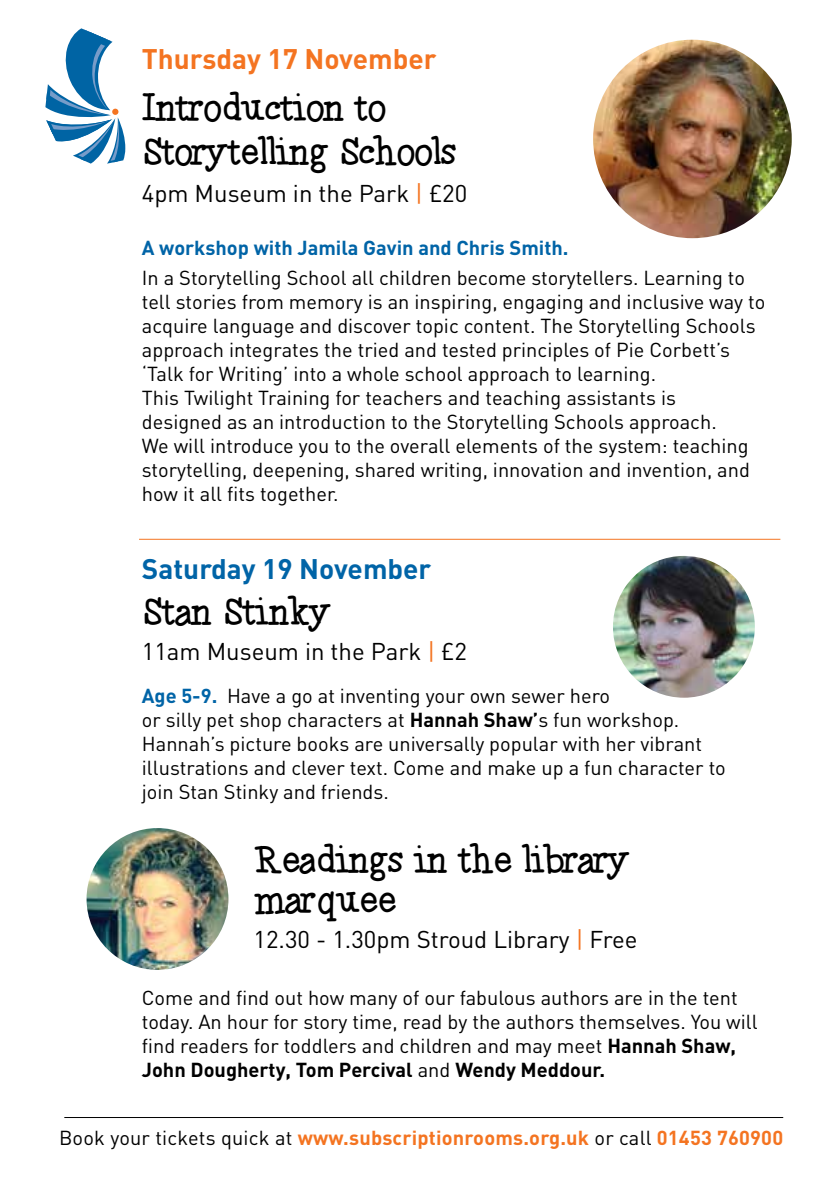
<style>
.page{position:relative;width:840px;height:1191px;background:#fff}
.page>*{position:absolute;margin:0;border:0;box-sizing:border-box;transform-origin:0 0}
.t1{font:38px/44px "Just Playin";color:#000}
.t2{font:700 28px "DIN";color:#f47421}
.t3{font:700 28px "DIN";color:#0064a7}
.t4{font:24px "DIN";color:#000}
.t5{font:20px/24px "DIN";color:#000}
.t6{font:700 20px "DIN";letter-spacing:.01em;color:#f47421}
.t7{font:700 20px "DIN";color:#0064a7}
.s1{color:#f47421}
.s2{font-weight:700;color:#0064a7}
.s3{font-weight:700}
.s4{font-weight:400;color:#000}
</style>
<div class="page">
<hr style="left:64px;top:1117px;width:718px;height:1px;background:#000">
<svg style="left:45px;top:28px;width:80px;height:136px"></svg>
<img style="left:592px;top:40px;width:199px;height:198px;border-radius:99px">
<img style="left:86px;top:828px;width:142px;height:142px;border-radius:71px">
<img style="left:612px;top:556px;width:142px;height:141px;border-radius:71px">
<hr style="left:139px;top:539px;width:641px;height:1px;background:#f47421">
<h2 class="t2" style="left:142px;top:40px;width:296px">Thursday 17 November</h2>
<h1 class="t1" style="left:142px;top:88px;width:314px">Introduction to<br>Storytelling Schools</h1>
<p class="t4" style="left:142px;top:179px;width:327px">4pm Museum in the Park <span class="s1">|</span> £20</p>
<p class="t7" style="left:142px;top:234px;width:428px">A workshop with Jamila Gavin and Chris Smith.</p>
<p class="t5" style="left:142px;top:265px;width:624px">In a Storytelling School all children become storytellers. Learning to tell stories from memory is an inspiring, engaging and inclusive way to acquire language and discover topic content. The Storytelling Schools approach integrates the tried and tested principles of Pie Corbett’s ‘Talk for Writing’ into a whole school approach to learning.<br>This Twilight Training for teachers and teaching assistants is<br>designed as an introduction to the Storytelling Schools approach.<br>We will introduce you to the overall elements of the system: teaching storytelling, deepening, shared writing, innovation and invention, and how it all fits together.</p>
<h2 class="t3" style="left:142px;top:550px;width:291px">Saturday 19 November</h2>
<h1 class="t1" style="left:142px;top:592px;width:189px">Stan Stinky</h1>
<p class="t4" style="left:142px;top:636px;width:326px">11am Museum in the Park <span class="s1">|</span> £2</p>
<p class="t5" style="left:142px;top:683px;width:585px"><span class="s2">Age 5-9.</span> Have a go at inventing your own sewer hero<br>or silly pet shop characters at <span class="s3">Hannah Shaw’</span>s fun workshop.<br>Hannah’s picture books are universally popular with her vibrant illustrations and clever text. Come and make up a fun character to join Stan Stinky and friends.</p>
<h1 class="t1" style="left:253px;top:841px;width:376px;line-height:40px">Readings in the library marquee</h1>
<p class="t4" style="left:253px;top:924px;width:385px">12.30 - 1.30pm Stroud Library <span class="s1">|</span> Free</p>
<p class="t5" style="left:142px;top:985px;width:617px">Come and find out how many of our fabulous authors are in the tent today. An hour for story time, read by the authors themselves. You will find readers for toddlers and children and may meet <span class="s3">Hannah Shaw, John Dougherty, Tom Percival</span> and <span class="s3">Wendy Meddour.</span></p>
<p class="t6" style="left:59px;top:1125px;width:725px"><span class="s4">Book your tickets quick at</span> www.subscriptionrooms.org.uk <span class="s4">or call</span> 01453 760900</p>
</div>
